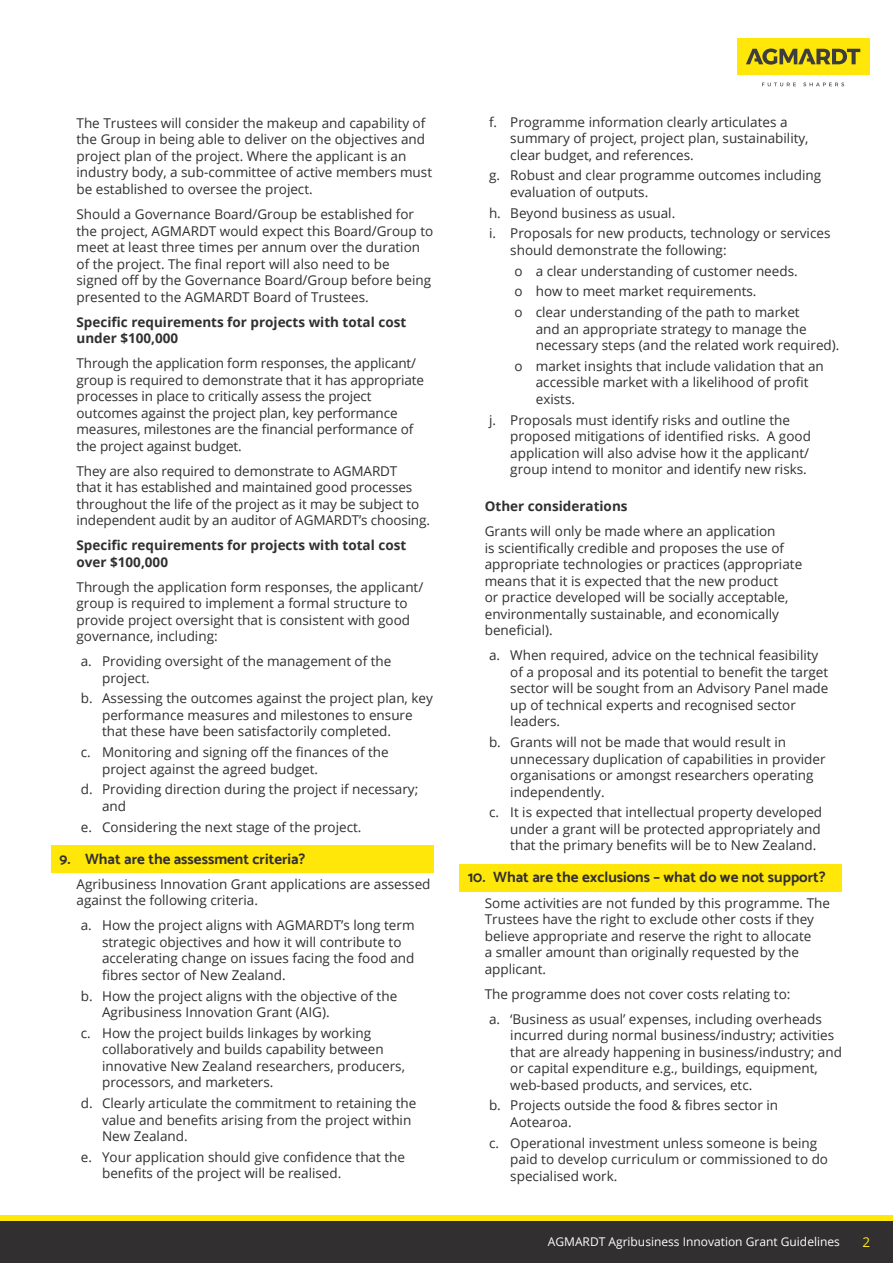
<style>
.page{position:relative;width:893px;height:1263px;background:#fff}
.page>*{position:absolute;margin:0;border:0;box-sizing:border-box;transform-origin:0 0}
.Sub_heads_1{font:15px "Mosk Bold 700";color:#312f30}
.Bullets_1{font:13.5px/16.5px "Open Sans";color:#312f30}
.Body_2{font:13.5px/16.5px "Open Sans";color:#312f30}
.Body_2-2{font:700 13.5px/16.5px "Open Sans";color:#312f30}
.t1{font:13.5px "Open Sans";color:#ffe81f}
.t2{font:12px "Open Sans";color:#fff}
</style>
<div class="page">
<div style="left:0;top:1215px;width:893px;height:48px;background:#ffe709"></div>
<div style="left:0;top:1221px;width:893px;height:42px;background:#312f30"></div>
<div style="left:737px;top:38px;width:132px;height:37px;background:#ffe709"></div>
<svg style="left:746px;top:48px;width:114px;height:17px"></svg>
<svg style="left:762px;top:83px;width:34px;height:3px"></svg>
<svg style="left:803px;top:83px;width:41px;height:3px"></svg>
<div style="left:51px;top:845px;width:383px;height:28px;background:#ffe709"></div>
<div style="left:459px;top:864px;width:383px;height:28px;background:#ffe709"></div>
<p class="Body_2" style="left:77px;top:114px;width:357px">The Trustees will consider the makeup and capability of the Group in being able to deliver on the objectives and project plan of the project. Where the applicant is an industry body, a sub-committee of active members must be established to oversee the project.</p>
<p class="Body_2" style="left:77px;top:205px;width:358px">Should a Governance Board/Group be established for the project, AGMARDT would expect this Board/Group to meet at least three times per annum over the duration of the project. The final report will also need to be signed off by the Governance Board/Group before being presented to the AGMARDT Board of Trustees.</p>
<p class="Body_2-2" style="left:77px;top:313px;width:331px">Specific requirements for projects with total cost under $100,000</p>
<p class="Body_2" style="left:77px;top:354px;width:349px">Through the application form responses, the applicant/ group is required to demonstrate that it has appropriate processes in place to critically assess the project outcomes against the project plan, key performance measures, milestones are the financial performance of the project against budget.</p>
<p class="Body_2" style="left:77px;top:462px;width:355px">They are also required to demonstrate to AGMARDT<br>that it has established and maintained good processes throughout the life of the project as it may be subject to independent audit by an auditor of AGMARDT’s choosing.</p>
<p class="Body_2-2" style="left:77px;top:536px;width:331px">Specific requirements for projects with total cost over $100,000</p>
<p class="Body_2" style="left:77px;top:578px;width:348px">Through the application form responses, the applicant/ group is required to implement a formal structure to provide project oversight that is consistent with good governance, including:</p>
<p class="Bullets_1" style="left:102px;top:653px;width:291px;text-indent:-21px">a. Providing oversight of the management of the project.</p>
<p class="Bullets_1" style="left:102px;top:690px;width:332px;text-indent:-21px">b. Assessing the outcomes against the project plan, key performance measures and milestones to ensure that these have been satisfactorily completed.</p>
<p class="Bullets_1" style="left:102px;top:744px;width:288px;text-indent:-21px">c. Monitoring and signing off the finances of the project against the agreed budget.</p>
<p class="Bullets_1" style="left:102px;top:781px;width:318px;text-indent:-21px">d. Providing direction during the project if necessary; and</p>
<p class="Bullets_1" style="left:81px;top:818px;width:282px">e. Considering the next stage of the project.</p>
<p class="Sub_heads_1" style="left:60px;top:849px;width:247px">9. What are the assessment criteria?</p>
<p class="Body_2" style="left:77px;top:875px;width:356px">Agribusiness Innovation Grant applications are assessed against the following criteria.</p>
<p class="Bullets_1" style="left:102px;top:917px;width:314px;text-indent:-21px">a. How the project aligns with AGMARDT’s long term strategic objectives and how it will contribute to accelerating change on issues facing the food and fibres sector of New Zealand.</p>
<p class="Bullets_1" style="left:102px;top:987px;width:297px;text-indent:-21px">b. How the project aligns with the objective of the<br>Agribusiness Innovation Grant (AIG).</p>
<p class="Bullets_1" style="left:102px;top:1024px;width:304px;text-indent:-21px">c. How the project builds linkages by working collaboratively and builds capability between innovative New Zealand researchers, producers, processors, and marketers.</p>
<p class="Bullets_1" style="left:102px;top:1095px;width:316px;text-indent:-21px">d. Clearly articulate the commitment to retaining the value and benefits arising from the project within<br>New Zealand.</p>
<p class="Bullets_1" style="left:102px;top:1148px;width:304px;text-indent:-21px">e. Your application should give confidence that the benefits of the project will be realised.</p>
<p class="Bullets_1" style="left:510px;top:113px;width:300px;text-indent:-21px">f. Programme information clearly articulates a summary of project, project plan, sustainability, clear budget, and references.</p>
<p class="Bullets_1" style="left:510px;top:167px;width:312px;text-indent:-21px">g. Robust and clear programme outcomes including evaluation of outputs.</p>
<p class="Bullets_1" style="left:489px;top:204px;width:188px">h. Beyond business as usual.</p>
<p class="Bullets_1" style="left:510px;top:225px;width:322px;text-indent:-21px">i. Proposals for new products, technology or services should demonstrate the following:</p>
<p class="Bullets_1" style="left:514px;top:262px;width:285px">o a clear understanding of customer needs.</p>
<p class="Bullets_1" style="left:514px;top:283px;width:243px">o how to meet market requirements.</p>
<p class="Bullets_1" style="left:536px;top:304px;width:305px;text-indent:-21px">o clear understanding of the path to market<br>and an appropriate strategy to manage the necessary steps (and the related work required).</p>
<p class="Bullets_1" style="left:536px;top:357px;width:290px;text-indent:-21px">o market insights that include validation that an accessible market with a likelihood of profit exists.</p>
<p class="Bullets_1" style="left:510px;top:411px;width:302px;text-indent:-21px">j. Proposals must identify risks and outline the proposed mitigations of identified risks. A good application will also advise how it the applicant/ group intend to monitor and identify new risks.</p>
<p class="Body_2-2" style="left:485px;top:498px;width:144px">Other considerations</p>
<p class="Body_2" style="left:485px;top:523px;width:319px">Grants will only be made where an application<br>is scientifically credible and proposes the use of appropriate technologies or practices (appropriate means that it is expected that the new product<br>or practice developed will be socially acceptable, environmentally sustainable, and economically beneficial).</p>
<p class="Bullets_1" style="left:510px;top:647px;width:320px;text-indent:-21px">a. When required, advice on the technical feasibility of a proposal and its potential to benefit the target sector will be sought from an Advisory Panel made up of technical experts and recognised sector leaders.</p>
<p class="Bullets_1" style="left:510px;top:734px;width:317px;text-indent:-21px">b. Grants will not be made that would result in unnecessary duplication of capabilities in provider organisations or amongst researchers operating independently.</p>
<p class="Bullets_1" style="left:510px;top:804px;width:313px;text-align:justify;text-indent:-21px">c. It is expected that intellectual property developed under a grant will be protected appropriately and that the primary benefits will be to New Zealand.</p>
<p class="Sub_heads_1" style="left:468px;top:868px;width:359px">10. What are the exclusions – what do we not support?</p>
<p class="Body_2" style="left:485px;top:894px;width:347px">Some activities are not funded by this programme. The Trustees have the right to exclude other costs if they believe appropriate and reserve the right to allocate<br>a smaller amount than originally requested by the applicant.</p>
<p class="Body_2" style="left:485px;top:985px;width:307px">The programme does not cover costs relating to:</p>
<p class="Bullets_1" style="left:510px;top:1010px;width:333px;text-indent:-21px">a. ‘Business as usual’ expenses, including overheads incurred during normal business/industry; activities that are already happening in business/industry; and or capital expenditure e.g., buildings, equipment, web-based products, and services, etc.</p>
<p class="Bullets_1" style="left:510px;top:1097px;width:269px;text-indent:-21px">b. Projects outside the food &amp; fibres sector in<br>Aotearoa.</p>
<p class="Bullets_1" style="left:510px;top:1134px;width:319px;text-indent:-21px">c. Operational investment unless someone is being paid to develop curriculum or commissioned to do specialised work.</p>
<p class="t2" style="left:548px;top:1233px;width:294px">AGMARDT Agribusiness Innovation Grant Guidelines</p>
<p class="t1" style="left:862px;top:1233px;width:9px">2</p>
</div>
